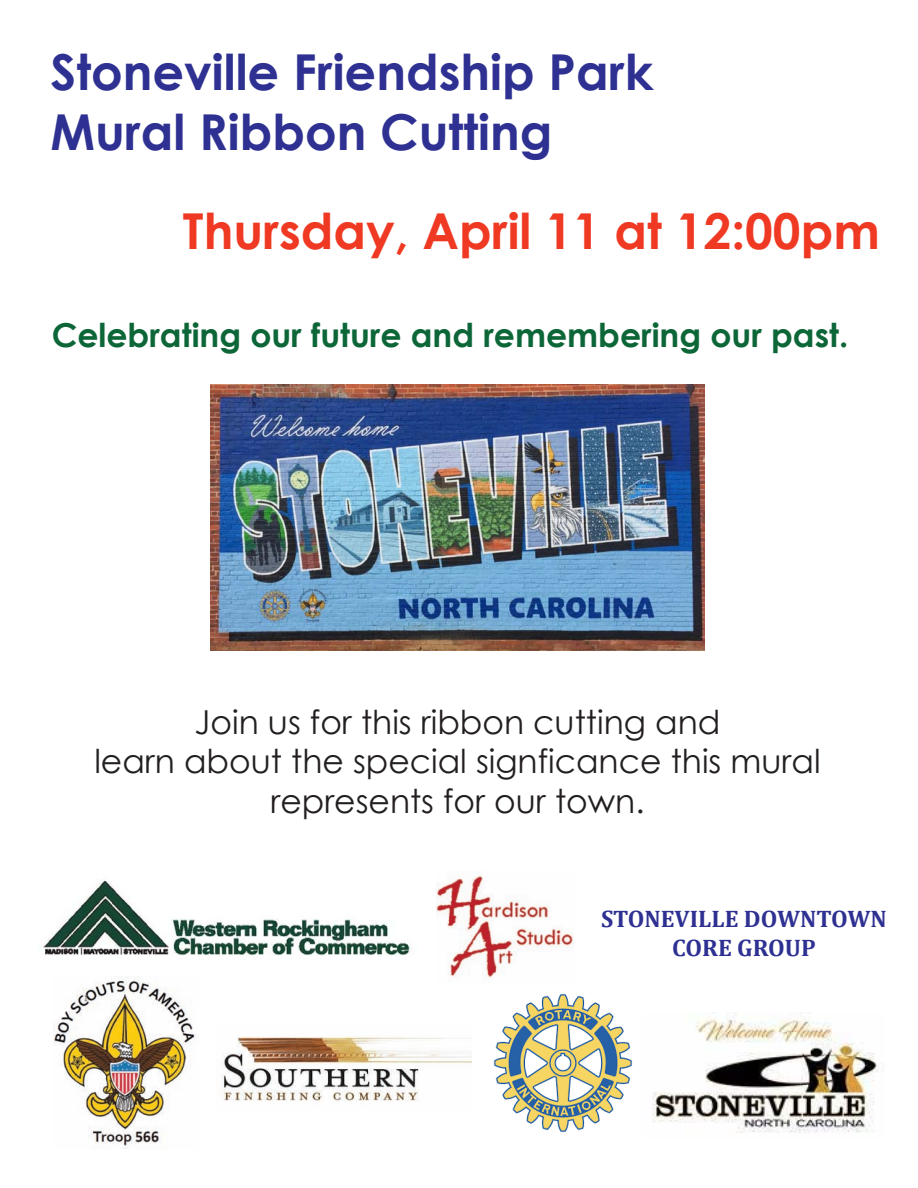
<style>
.page{position:relative;width:918px;height:1188px;background:#fff}
.page>*{position:absolute;margin:0;border:0;box-sizing:border-box;transform-origin:0 0}
.t1{font:700 49.5px/59.4px "Century Gothic";color:#2e3092}
.t2{font:700 49.5px "Century Gothic";color:#ef3922}
.t3{font:33px/39.6px "Century Gothic";color:#231f20;text-align:center}
.t4{font:700 33px "Century Gothic";color:#0c6638}
.t5{font:700 24px/28.8px "Cambria";color:#2e3092;text-align:center}
</style>
<div class="page">
<img style="left:211px;top:385px;width:494px;height:265px">
<img style="left:219px;top:1036px;width:253px;height:65px">
<img style="left:652px;top:1014px;width:231px;height:119px">
<img style="left:493px;top:993px;width:140px;height:140px">
<img style="left:54px;top:977px;width:142px;height:172px">
<img style="left:43px;top:879px;width:394px;height:77px">
<img style="left:437px;top:873px;width:137px;height:105px">
<h1 class="t1" style="left:51px;top:41px;width:604px">Stoneville Friendship Park<br>Mural Ribbon Cutting</h1>
<h1 class="t2" style="left:183px;top:193px;width:698px">Thursday, April 11 at 12:00pm</h1>
<p class="t4" style="left:52px;top:310px;width:798px">Celebrating our future and remembering our past.</p>
<p class="t3" style="left:94px;top:702px;width:728px">Join us for this ribbon cutting and<br>learn about the special signficance this mural represents for our town.</p>
<p class="t5" style="left:601px;top:904px;width:287px">STONEVILLE DOWNTOWN<br>CORE GROUP</p>
</div>
